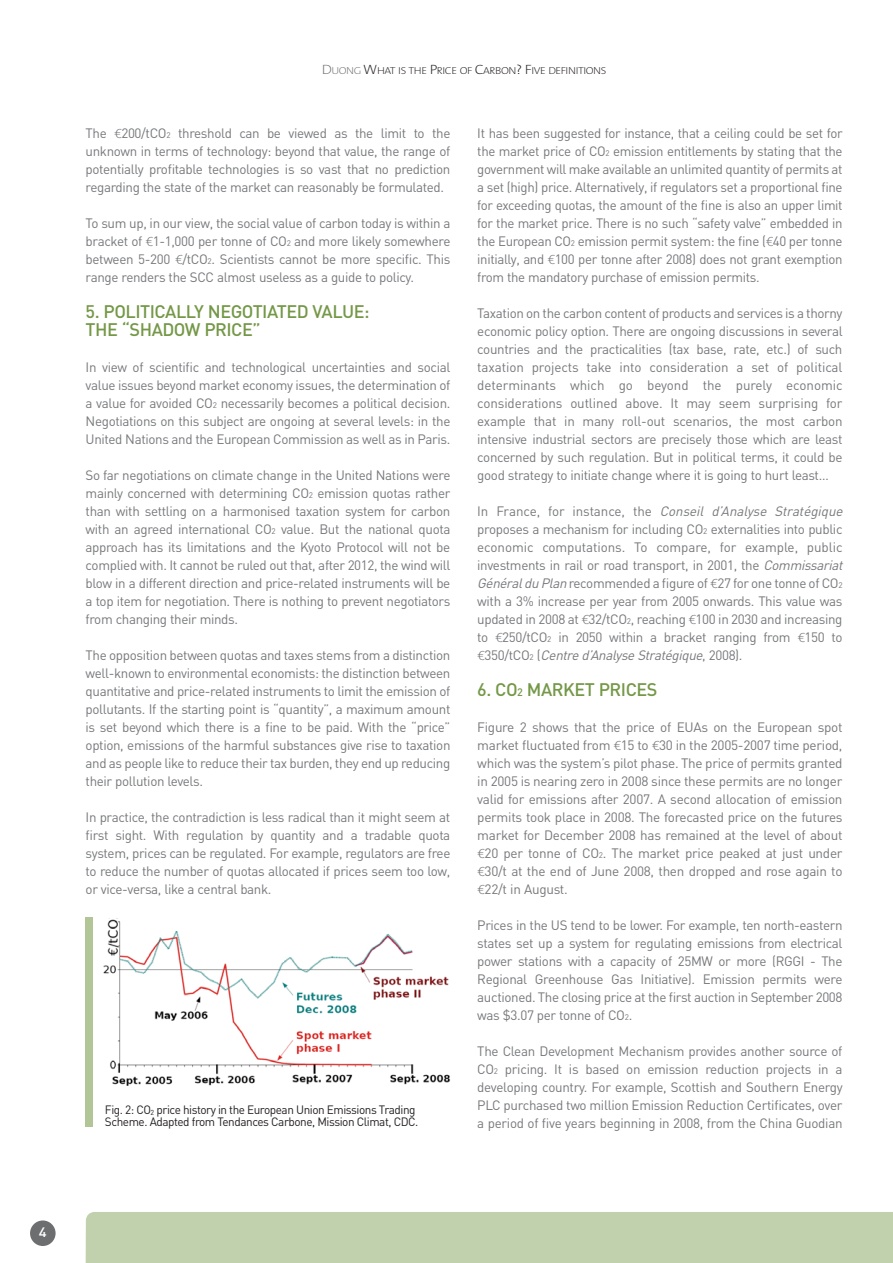
<style>
.page{position:relative;width:893px;height:1263px;background:#fff}
.page>*{position:absolute;margin:0;border:0;box-sizing:border-box;transform-origin:0 0}
.t1{font:500 18px/18px "DIN";letter-spacing:-.025em;color:#749847}
.t2{font:13.5px/18px "DIN";letter-spacing:-.025em;color:#77787b;text-align:justify}
.t3{font:500 13.5px "DIN";color:#fff;scale:1.1 1}
.t4{font:12px/12px "DIN";letter-spacing:-.035em;color:#231f20}
.t5{font:200 10.2px "The Mix";letter-spacing:-.04em;color:#231f20;scale:1.1 1}
.s1{font-size:13.5px;color:#6d6e70}
.s2{color:#6d6e70}
.s3{font-size:13.5px}
.s4{font-family:"ITC Eras Std"}
.s5{font-size:8.1px}
.s6{font-size:7.2px}
.s7{font-style:italic}
.s8{font-size:10.8px}
</style>
<div class="page">
<div style="left:86px;top:1212px;width:806px;height:51px;background:#c2d1ad"></div>
<div style="left:30px;top:1220px;width:26px;height:26px;background:#6d6e70;border-radius:50%"></div>
<div style="left:85px;top:918px;width:8px;height:209px;background:#b2c597"></div>
<img style="left:103px;top:918px;width:347px;height:168px">
<p class="t3" style="left:39px;top:1228px;width:9px">4</p>
<p class="t5" style="left:322px;top:66px;width:260px"><span class="s1">D</span><span class="s2">UONG</span> <span class="s3">W</span>HAT IS THE <span class="s3">P</span>RICE OF <span class="s3">C</span>ARBON<span class="s3">? F</span>IVE DEFINITIONS</p>
<p class="t2" style="left:86px;top:126px;width:366px">The <span class="s4">€</span>200/tCO<span class="s5">2</span> threshold can be viewed as the limit to the unknown in terms of technology: beyond that value, the range of potentially profitable technologies is so vast that no prediction regarding the state of the market can reasonably be formulated.</p>
<p class="t2" style="left:86px;top:216px;width:366px">To sum up, in our view, the social value of carbon today is within a bracket of <span class="s4">€</span>1-1,000 per tonne of CO<span class="s5">2</span> and more likely somewhere between 5-200 <span class="s4">€</span>/tCO<span class="s5">2</span>. Scientists cannot be more specific. This range renders the SCC almost useless as a guide to policy.</p>
<h1 class="t1" style="left:86px;top:304px;width:285px">5. POLITICALLY NEGOTIATED VALUE:<br>THE “SHADOW PRICE”</h1>
<p class="t2" style="left:86px;top:360px;width:366px">In view of scientific and technological uncertainties and social value issues beyond market economy issues, the determination of a value for avoided CO<span class="s5">2</span> necessarily becomes a political decision.<br>Negotiations on this subject are ongoing at several levels: in the United Nations and the European Commission as well as in Paris.</p>
<p class="t2" style="left:86px;top:468px;width:366px">So far negotiations on climate change in the United Nations were mainly concerned with determining CO<span class="s5">2</span> emission quotas rather than with settling on a harmonised taxation system for carbon with an agreed international CO<span class="s5">2</span> value. But the national quota approach has its limitations and the Kyoto Protocol will not be complied with. It cannot be ruled out that, after 2012, the wind will blow in a different direction and price-related instruments will be a top item for negotiation. There is nothing to prevent negotiators from changing their minds.</p>
<p class="t2" style="left:86px;top:648px;width:366px">The opposition between quotas and taxes stems from a distinction well-known to environmental economists: the distinction between quantitative and price-related instruments to limit the emission of pollutants. If the starting point is “quantity”, a maximum amount is set beyond which there is a fine to be paid. With the “price” option, emissions of the harmful substances give rise to taxation and as people like to reduce their tax burden, they end up reducing their pollution levels.</p>
<p class="t2" style="left:86px;top:810px;width:366px">In practice, the contradiction is less radical than it might seem at first sight. With regulation by quantity and a tradable quota system, prices can be regulated. For example, regulators are free to reduce the number of quotas allocated if prices seem too low, or vice-versa, like a central bank.</p>
<p class="t4" style="left:105px;top:1105px;width:315px">Fig. 2: CO<span class="s6">2</span> price history in the European Union Emissions Trading<br>Scheme. Adapted from Tendances Carbone, Mission Climat, CDC.</p>
<p class="t2" style="left:477px;top:126px;width:367px">It has been suggested for instance, that a ceiling could be set for the market price of CO<span class="s5">2</span> emission entitlements by stating that the government will make available an unlimited quantity of permits at a set (high) price. Alternatively, if regulators set a proportional fine for exceeding quotas, the amount of the fine is also an upper limit for the market price. There is no such “safety valve” embedded in the European CO<span class="s5">2</span> emission permit system: the fine (<span class="s4">€</span>40 per tonne initially, and <span class="s4">€</span>100 per tonne after 2008) does not grant exemption from the mandatory purchase of emission permits.</p>
<p class="t2" style="left:477px;top:306px;width:367px">Taxation on the carbon content of products and services is a thorny economic policy option. There are ongoing discussions in several countries and the practicalities (tax base, rate, etc.) of such taxation projects take into consideration a set of political determinants which go beyond the purely economic considerations outlined above. It may seem surprising for example that in many roll-out scenarios, the most carbon intensive industrial sectors are precisely those which are least concerned by such regulation. But in political terms, it could be good strategy to initiate change where it is going to hurt least…</p>
<p class="t2" style="left:477px;top:504px;width:369px;text-align:left">I n Fra n ce , fo r i n sta n ce , t h e <span class="s7">Conseil d’Analyse Stratégique </span>proposes a mechanism for including CO<span class="s5">2</span> externalities into public economic computations. To compare, for example, public investments in rail or road transport, in 2001, the <span class="s7">Commissariat Généraldu Plan</span>recommended a figure of <span class="s4">€</span>27 for one tonne of CO<span class="s5">2 </span>with a 3% increase per year from 2005 onwards. This value was updated in 2008 at <span class="s4">€</span>32/tCO<span class="s5">2</span>, reaching <span class="s4">€</span>100 in 2030 and increasing to <span class="s4">€</span>250/tCO<span class="s5">2</span> in 2050 within a bracket ranging from <span class="s4">€</span>150 to <span class="s4">€</span>3 5 0/t C O <span class="s5">2</span> ( <span class="s7">Centre d’Analyse Stratégique</span>, 2 0 0 8 ) .</p>
<h1 class="t1" style="left:477px;top:682px;width:182px">6. CO<span class="s8">2</span> MARKET PRICES</h1>
<p class="t2" style="left:477px;top:720px;width:367px">Figure 2 shows that the price of EUAs on the European spot market fluctuated from <span class="s4">€</span>15 to <span class="s4">€</span>30 in the 2005-2007 time period, which was the system’s pilot phase. The price of permits granted in 2005 is nearing zero in 2008 since these permits are no longer valid for emissions after 2007. A second allocation of emission permits took place in 2008. The forecasted price on the futures market for December 2008 has remained at the level of about <span class="s4">€</span>20 per tonne of CO<span class="s5">2</span>. The market price peaked at just under <span class="s4">€</span>30/t at the end of June 2008, then dropped and rose again to <span class="s4">€</span>22/t in August.</p>
<p class="t2" style="left:477px;top:918px;width:367px">Prices in the US tend to be lower. For example, ten north-eastern states set up a system for regulating emissions from electrical power stations with a capacity of 25MW or more (RGGI - The Regional Greenhouse Gas Initiative). Emission permits were auctioned. The closing price at the first auction in September 2008 was $3.07 per tonne of CO<span class="s5">2</span>.</p>
<p class="t2" style="left:477px;top:1044px;width:367px">The Clean Development Mechanism provides another source of CO<span class="s5">2</span> pricing. It is based on emission reduction projects in a developing country. For example, Scottish and Southern Energy PLC purchased two million Emission Reduction Certificates, over a period of five years beginning in 2008, from the China Guodian</p>
</div>
